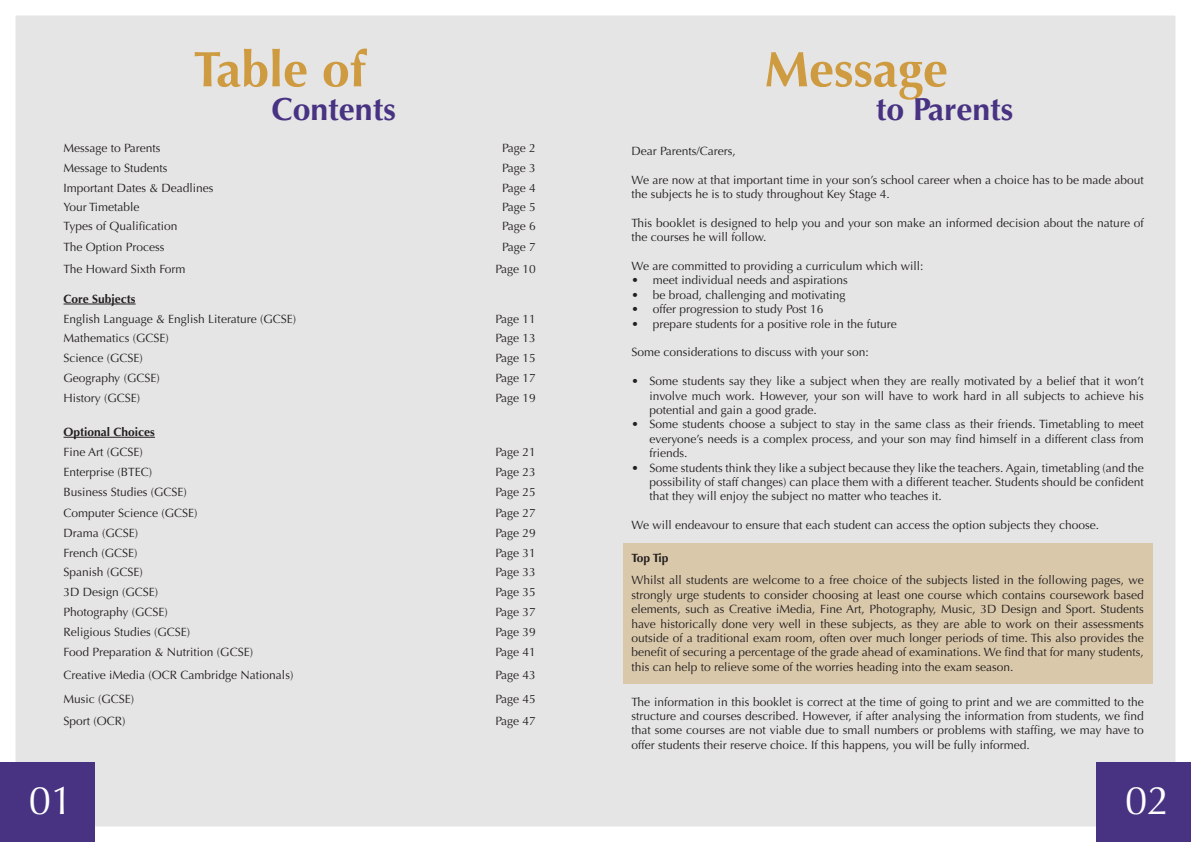
<style>
.page{position:relative;width:1191px;height:842px;background:#fff}
.page>*{position:absolute;margin:0;border:0;box-sizing:border-box;transform-origin:0 0}
.Headings{font:700 50px "Optima";color:#cf9b41}
.t1{font:40px "Optima";color:#fff}
.Headings-2{font:700 32px "Optima";color:#483383}
.t2{font:12px/14.4px "Optima";color:#231f20;text-align:justify}
.t3{font:700 12px "Optima";color:#231f20}
</style>
<div class="page">
<div style="left:15px;top:15px;width:1161px;height:812px;background:#e5e5e5"></div>
<div style="left:0;top:762px;width:95px;height:80px;background:#483383"></div>
<div style="left:1096px;top:762px;width:95px;height:80px;background:#483383"></div>
<div style="left:623px;top:543px;width:529px;height:141px;background:#d9c8aa"></div>
<hr style="left:64px;top:304px;width:72px;height:1px;background:#231f20">
<hr style="left:64px;top:437px;width:91px;height:1px;background:#231f20">
<p class="Headings" style="left:193px;top:40px;width:173px">Table of</p>
<p class="Headings-2" style="left:271px;top:91px;width:126px">Contents</p>
<p class="t2" style="left:64px;top:141px;width:98px">Message to Parents</p>
<p class="t2" style="left:502px;top:141px;width:35px">Page 2</p>
<p class="t2" style="left:64px;top:161px;width:106px">Message to Students</p>
<p class="t2" style="left:502px;top:161px;width:35px">Page 3</p>
<p class="t2" style="left:64px;top:180px;width:152px">Important Dates &amp; Deadlines</p>
<p class="t2" style="left:502px;top:180px;width:35px">Page 4</p>
<p class="t2" style="left:64px;top:200px;width:78px">Your Timetable</p>
<p class="t2" style="left:502px;top:200px;width:35px">Page 5</p>
<p class="t2" style="left:64px;top:219px;width:115px">Types of Qualification</p>
<p class="t2" style="left:502px;top:219px;width:35px">Page 6</p>
<p class="t2" style="left:64px;top:240px;width:102px">The Option Process</p>
<p class="t2" style="left:502px;top:240px;width:35px">Page 7</p>
<p class="t2" style="left:64px;top:262px;width:123px">The Howard Sixth Form</p>
<p class="t2" style="left:495px;top:262px;width:42px">Page 10</p>
<p class="t3" style="left:64px;top:292px;width:74px">Core Subjects</p>
<p class="t2" style="left:64px;top:311px;width:234px">English Language &amp; English Literature (GCSE)</p>
<p class="t2" style="left:495px;top:311px;width:42px">Page 11</p>
<p class="t2" style="left:64px;top:331px;width:107px">Mathematics (GCSE)</p>
<p class="t2" style="left:495px;top:331px;width:42px">Page 13</p>
<p class="t2" style="left:64px;top:351px;width:81px">Science (GCSE)</p>
<p class="t2" style="left:495px;top:351px;width:42px">Page 15</p>
<p class="t2" style="left:64px;top:371px;width:98px">Geography (GCSE)</p>
<p class="t2" style="left:495px;top:371px;width:42px">Page 17</p>
<p class="t2" style="left:64px;top:391px;width:78px">History (GCSE)</p>
<p class="t2" style="left:495px;top:391px;width:42px">Page 19</p>
<p class="t3" style="left:64px;top:425px;width:93px">Optional Choices</p>
<p class="t2" style="left:64px;top:445px;width:81px">Fine Art (GCSE)</p>
<p class="t2" style="left:495px;top:445px;width:42px">Page 21</p>
<p class="t2" style="left:64px;top:465px;width:90px">Enterprise (BTEC)</p>
<p class="t2" style="left:495px;top:465px;width:42px">Page 23</p>
<p class="t2" style="left:64px;top:485px;width:125px">Business Studies (GCSE)</p>
<p class="t2" style="left:495px;top:485px;width:42px">Page 25</p>
<p class="t2" style="left:64px;top:506px;width:136px">Computer Science (GCSE)</p>
<p class="t2" style="left:495px;top:506px;width:42px">Page 27</p>
<p class="t2" style="left:64px;top:525px;width:76px">Drama (GCSE)</p>
<p class="t2" style="left:495px;top:525px;width:42px">Page 29</p>
<p class="t2" style="left:64px;top:545px;width:76px">French (GCSE)</p>
<p class="t2" style="left:495px;top:545px;width:42px">Page 31</p>
<p class="t2" style="left:64px;top:565px;width:81px">Spanish (GCSE)</p>
<p class="t2" style="left:495px;top:565px;width:42px">Page 33</p>
<p class="t2" style="left:64px;top:585px;width:96px">3D Design (GCSE)</p>
<p class="t2" style="left:495px;top:585px;width:42px">Page 35</p>
<p class="t2" style="left:64px;top:605px;width:106px">Photography (GCSE)</p>
<p class="t2" style="left:495px;top:605px;width:42px">Page 37</p>
<p class="t2" style="left:64px;top:625px;width:128px">Religious Studies (GCSE)</p>
<p class="t2" style="left:495px;top:625px;width:42px">Page 39</p>
<p class="t2" style="left:64px;top:645px;width:191px">Food Preparation &amp; Nutrition (GCSE)</p>
<p class="t2" style="left:495px;top:645px;width:42px">Page 41</p>
<p class="t2" style="left:64px;top:668px;width:231px">Creative iMedia (OCR Cambridge Nationals)</p>
<p class="t2" style="left:495px;top:668px;width:42px">Page 43</p>
<p class="t2" style="left:64px;top:691px;width:72px">Music (GCSE)</p>
<p class="t2" style="left:495px;top:691px;width:42px">Page 45</p>
<p class="t2" style="left:64px;top:714px;width:64px">Sport (OCR)</p>
<p class="t2" style="left:495px;top:714px;width:42px">Page 47</p>
<p class="Headings" style="left:764px;top:40px;width:185px">Message</p>
<p class="Headings-2" style="left:875px;top:91px;width:139px">to Parents</p>
<p class="t2" style="left:631px;top:144px;width:106px">Dear Parents/Carers,</p>
<p class="t2" style="left:631px;top:172px;width:514px">We are now at that important time in your son’s school career when a choice has to be made about the subjects he is to study throughout Key Stage 4.</p>
<p class="t2" style="left:631px;top:216px;width:514px">This booklet is designed to help you and your son make an informed decision about the nature of the courses he will follow.</p>
<p class="t2" style="left:631px;top:259px;width:293px">We are committed to providing a curriculum which will:</p>
<p class="t2" style="left:631px;top:273px;width:218px">• meet individual needs and aspirations</p>
<p class="t2" style="left:631px;top:288px;width:216px">• be broad, challenging and motivating</p>
<p class="t2" style="left:631px;top:302px;width:193px">• offer progression to study Post 16</p>
<p class="t2" style="left:631px;top:316px;width:267px">• prepare students for a positive role in the future</p>
<p class="t2" style="left:631px;top:345px;width:239px">Some considerations to discuss with your son:</p>
<p class="t2" style="left:649px;top:374px;width:496px;text-indent:-18px">• Some students say they like a subject when they are really motivated by a belief that it won’t involve much work. However, your son will have to work hard in all subjects to achieve his potential and gain a good grade.</p>
<p class="t2" style="left:649px;top:417px;width:496px;text-indent:-18px">• Some students choose a subject to stay in the same class as their friends. Timetabling to meet everyone’s needs is a complex process, and your son may find himself in a different class from friends.</p>
<p class="t2" style="left:649px;top:460px;width:496px;text-indent:-18px">• Some students think they like a subject because they like the teachers. Again, timetabling (and the possibility of staff changes) can place them with a different teacher. Students should be confident that they will enjoy the subject no matter who teaches it.</p>
<p class="t2" style="left:631px;top:518px;width:469px">We will endeavour to ensure that each student can access the option subjects they choose.</p>
<p class="t3" style="left:631px;top:551px;width:39px">Top Tip</p>
<p class="t2" style="left:631px;top:573px;width:514px">Whilst all students are welcome to a free choice of the subjects listed in the following pages, we strongly urge students to consider choosing at least one course which contains coursework based elements, such as Creative iMedia, Fine Art, Photography, Music, 3D Design and Sport. Students have historically done very well in these subjects, as they are able to work on their assessments outside of a traditional exam room, often over much longer periods of time. This also provides the benefit of securing a percentage of the grade ahead of examinations. We find that for many students, this can help to relieve some of the worries heading into the exam season.</p>
<p class="t2" style="left:631px;top:694px;width:514px">The information in this booklet is correct at the time of going to print and we are committed to the structure and courses described. However, if after analysing the information from students, we find that some courses are not viable due to small numbers or problems with staffing, we may have to offer students their reserve choice. If this happens, you will be fully informed.</p>
<p class="t1" style="left:29px;top:777px;width:46px">01</p>
<p class="t1" style="left:1125px;top:777px;width:46px">02</p>
</div>
